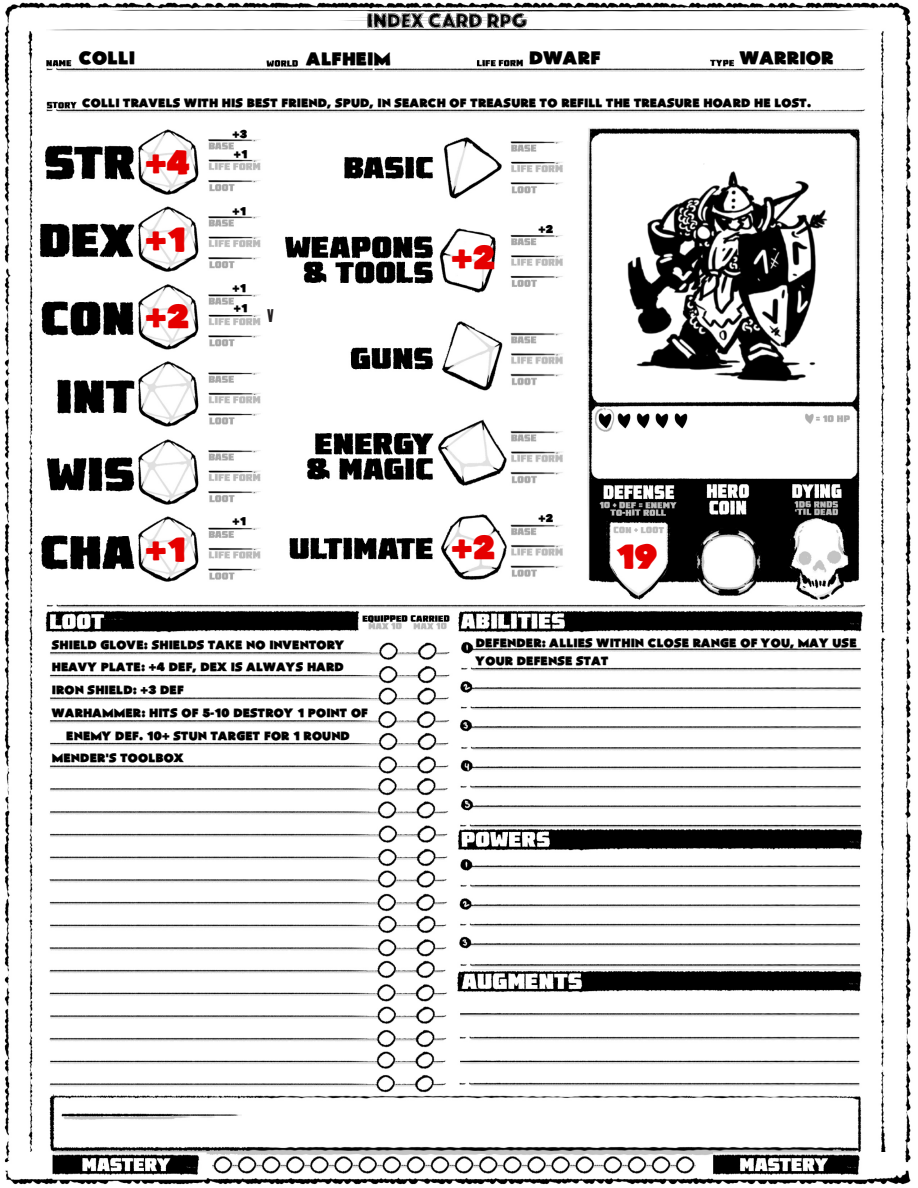
<style>
.page{position:relative;width:918px;height:1188px;background:#fff}
.page>*{position:absolute;margin:0;border:0;box-sizing:border-box;transform-origin:0 0}
.t1{font:33.3px "Flat Bread";color:#e50000}
.t2{font:18px "Flat Bread";color:#000}
.t3{font:18px "Dorian Gore";color:#231f20}
.t4{font:12px/18px "Flat Bread";color:#000}
.t5{font:11.25px "Flat Bread";color:#000}
</style>
<div class="page">
<img style="left:4px;top:2px;width:907px;height:1183px">
<img style="left:627px;top:162px;width:201px;height:220px">
<h2 class="t2" style="left:79px;top:50px;width:58px">COLLI</h2>
<h2 class="t2" style="left:529px;top:50px;width:73px">DWARF</h2>
<h2 class="t2" style="left:740px;top:50px;width:95px">WARRIOR</h2>
<h2 class="t2" style="left:306px;top:50px;width:86px">ALFHEIM</h2>
<p class="t4" style="left:82px;top:94px;width:731px">COLLI TRAVELS WITH HIS BEST FRIEND, SPUD, IN SEARCH OF TREASURE TO REFILL THE TREASURE HOARD HE LOST.</p>
<h1 class="t1" style="left:146px;top:147px;width:47px">+4</h1>
<h1 class="t1" style="left:146px;top:224px;width:42px">+1</h1>
<h1 class="t1" style="left:146px;top:302px;width:46px">+2</h1>
<p class="t5" style="left:233px;top:129px;width:16px">+3</p>
<p class="t5" style="left:234px;top:149px;width:15px">+1</p>
<p class="t5" style="left:233px;top:206px;width:15px">+1</p>
<p class="t5" style="left:233px;top:283px;width:15px">+1</p>
<p class="t5" style="left:234px;top:303px;width:15px">+1</p>
<h2 class="t3" style="left:267px;top:305px;width:8px">v</h2>
<h1 class="t1" style="left:146px;top:535px;width:42px">+1</h1>
<p class="t5" style="left:233px;top:516px;width:15px">+1</p>
<p class="t4" style="left:52px;top:636px;width:295px">SHIELD GLOVE: SHIELDS TAKE NO INVENTORY</p>
<p class="t4" style="left:52px;top:659px;width:294px">HEAVY PLATE: +4 DEF, DEX IS ALWAYS HARD</p>
<p class="t4" style="left:52px;top:682px;width:134px">IRON SHIELD: +3 DEF</p>
<p class="t4" style="left:52px;top:704px;width:318px">WARHAMMER: HITS OF 5-10 DESTROY 1 POINT OF</p>
<p class="t4" style="left:66px;top:727px;width:285px">ENEMY DEF. 10+ STUN TARGET FOR 1 ROUND</p>
<p class="t4" style="left:52px;top:749px;width:134px">MENDER'S TOOLBOX</p>
<h1 class="t1" style="left:452px;top:243px;width:46px">+2</h1>
<p class="t5" style="left:539px;top:224px;width:16px">+2</p>
<h1 class="t1" style="left:452px;top:532px;width:46px">+2</h1>
<p class="t5" style="left:539px;top:513px;width:16px">+2</p>
<h1 class="t1" style="left:616px;top:541px;width:43px">19</h1>
<p class="t4" style="left:476px;top:635px;width:382px">DEFENDER: ALLIES WITHIN CLOSE RANGE OF YOU, MAY USE<br>YOUR DEFENSE STAT</p>
</div>
